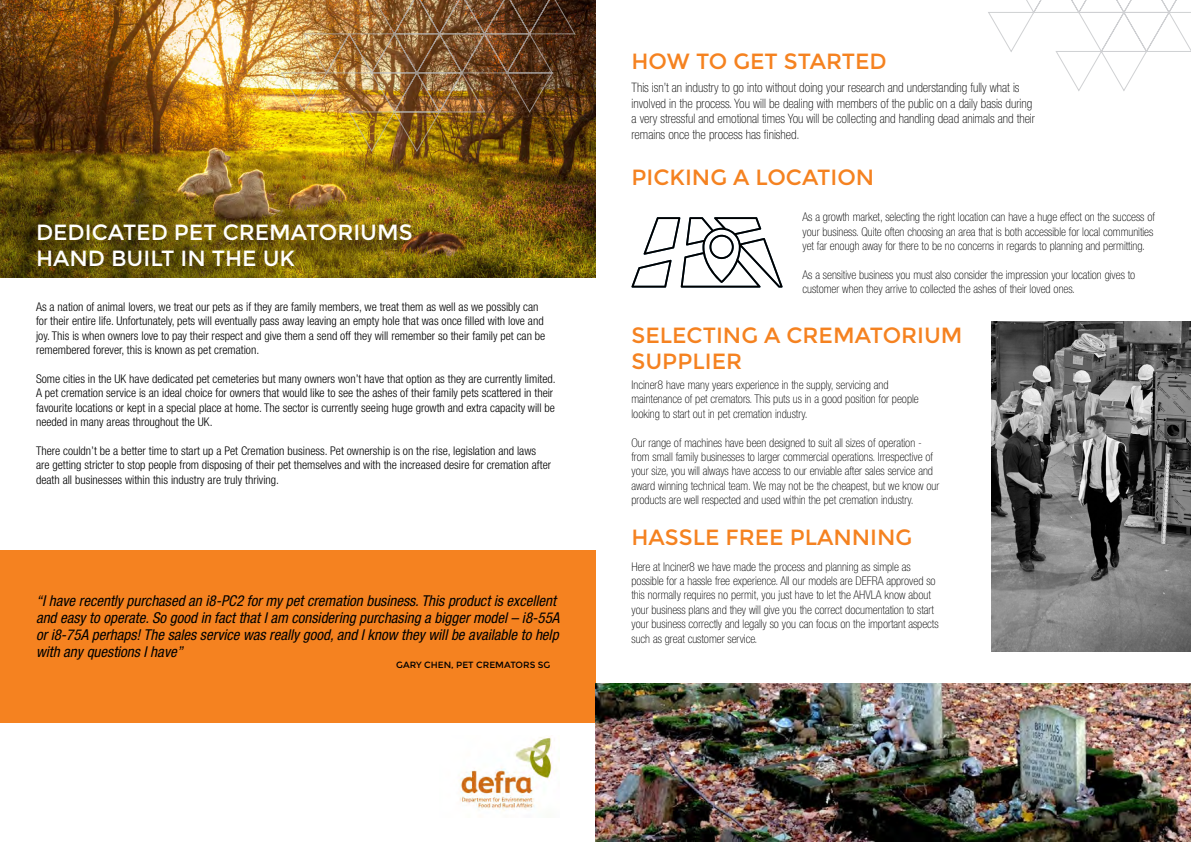
<style>
.page{position:relative;width:1191px;height:842px;background:#fff}
.page>*{position:absolute;margin:0;border:0;box-sizing:border-box;transform-origin:0 0}
.t1{font:22px/26.4px "Montserrat";color:#f58220}
.t2{font:22px/26.4px "Montserrat";color:#fff}
.t3{font:italic condensed 15px/17px "Helvetica Neue LT Std";color:#000}
.t4{font:100 condensed 13px/15.6px "Helvetica Neue LT Std";color:#000}
.t5{font:100 condensed 12px/14.4px "Helvetica Neue LT Std";color:#000}
.t6{font:300 condensed 12px/14.4px "Helvetica Neue LT Std";color:#000}
.t7{font:9px "Montserrat";color:#000}
</style>
<div class="page">
<img style="left:459px;top:737px;width:96px;height:74px">
<div style="left:0;top:550px;width:595px;height:173px;background:#f58220"></div>
<img style="left:0;top:0;width:595px;height:278px">
<img style="left:595px;top:683px;width:596px;height:159px">
<img style="left:280px;top:0;width:296px;height:153px">
<svg style="left:988px;top:0;width:203px;height:91px"></svg>
<svg style="left:631px;top:217px;width:151px;height:71px"></svg>
<img style="left:991px;top:322px;width:200px;height:329px">
<h1 class="t2" style="left:36px;top:219px;width:378px">DEDICATED PET CREMATORIUMS<br>HAND BUILT IN THE UK</h1>
<p class="t6" style="left:36px;top:299px;width:511px">As a nation of animal lovers, we treat our pets as if they are family members, we treat them as well as we possibly can for their entire life. Unfortunately, pets will eventually pass away leaving an empty hole that was once filled with love and joy. This is when owners love to pay their respect and give them a send off they will remember so their family pet can be remembered forever, this is known as pet cremation.</p>
<p class="t6" style="left:36px;top:371px;width:521px">Some cities in the UK have dedicated pet cemeteries but many owners won’t have that option as they are currently limited.<br>A pet cremation service is an ideal choice for owners that would like to see the ashes of their family pets scattered in their favourite locations or kept in a special place at home. The sector is currently seeing huge growth and extra capacity will be needed in many areas throughout the UK.</p>
<p class="t6" style="left:36px;top:443px;width:517px">There couldn’t be a better time to start up a Pet Cremation business. Pet ownership is on the rise, legislation and laws are getting stricter to stop people from disposing of their pet themselves and with the increased desire for cremation after death all businesses within this industry are truly thriving.</p>
<p class="t3" style="left:36px;top:592px;width:525px">“I have recently purchased an i8-PC2 for my pet cremation business. This product is excellent and easy to operate. So good in fact that I am considering purchasing a bigger model – i8-55A or i8-75A perhaps! The sales service was really good, and I know they will be available to help with any questions I have”</p>
<p class="t7" style="left:396px;top:660px;width:149px">GARY CHEN, PET CREMATORS SG</p>
<h1 class="t1" style="left:631px;top:48px;width:257px">H OW TO GET STARTED</h1>
<p class="t4" style="left:631px;top:80px;width:405px">This isn’t an industry to go into without doing your research and understanding fully what is involved in the process. You will be dealing with members of the public on a daily basis during a very stressful and emotional times You will be collecting and handling dead animals and their remains once the process has finished.</p>
<h1 class="t1" style="left:631px;top:164px;width:244px">PICKING A LOCATION</h1>
<p class="t5" style="left:802px;top:210px;width:354px">As a growth market, selecting the right location can have a huge effect on the success of your business. Quite often choosing an area that is both accessible for local communities yet far enough away for there to be no concerns in regards to planning and permitting.</p>
<p class="t5" style="left:802px;top:267px;width:334px">As a sensitive business you must also consider the impression your location gives to customer when they arrive to collected the ashes of their loved ones.</p>
<h1 class="t1" style="left:631px;top:322px;width:332px">SELECTING A CREMATORIUM<br>SUPPLIER</h1>
<p class="t5" style="left:631px;top:377px;width:289px">Inciner8 have many years experience in the supply, servicing and maintenance of pet cremators. This puts us in a good position for people looking to start out in pet cremation industry.</p>
<p class="t5" style="left:631px;top:435px;width:309px">Our range of machines have been designed to suit all sizes of operation - from small family businesses to larger commercial operations. Irrespective of your size, you will always have access to our enviable after sales service and award winning technical team. We may not be the cheapest, but we know our products are well respected and used within the pet cremation industry.</p>
<h1 class="t1" style="left:631px;top:524px;width:16px">HASSLE</h1>
<h1 class="t1" style="left:725px;top:524px;width:15px">FREE</h1>
<h1 class="t1" style="left:789px;top:524px;width:31px">PLANNING</h1>
<p class="t5" style="left:631px;top:559px;width:308px">Here at Inciner8 we have made the process and planning as simple as possible for a hassle free experience. All our models are DEFRA approved so this normally requires no permit, you just have to let the AHVLA know about your business plans and they will give you the correct documentation to start your business correctly and legally so you can focus on the important aspects such as great customer service.</p>
</div>
